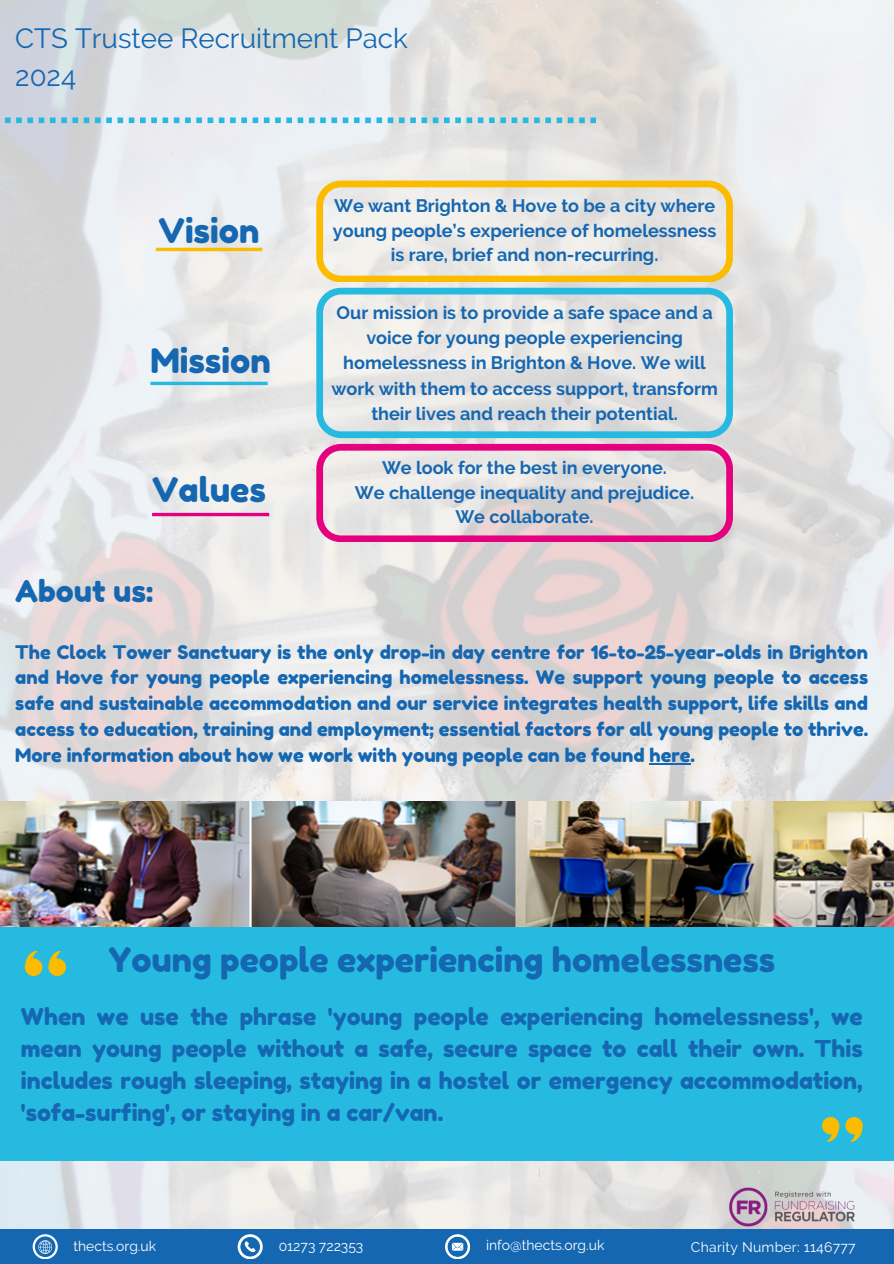
<style>
.page{position:relative;width:894px;height:1264px;background:#fff}
.page>*{position:absolute;margin:0;border:0;box-sizing:border-box;transform-origin:0 0}
.t1{font:33.75px "Fredoka One";color:#1567b1}
.t2{font:33.45px "Fredoka One";color:#1567b1}
.t3{font:30px "Fredoka One";color:#1567b1}
.t4{font:27.75px/38.2px "Raleway";color:#1567b1}
.t5{font:23.25px/32.2px "Fredoka One";color:#1567b1;text-align:justify}
.t6{font:18.75px/25.8px "Fredoka One";color:#1567b1;text-align:justify}
.t7{font:700 18px/25px "Raleway";color:#1567b1;text-align:center}
.t8{font:13.95px "Raleway";color:#fff}
.t9{font:13.95px "Raleway";letter-spacing:.02em;color:#fff}
</style>
<div class="page">
<img style="left:0;top:0;width:893px;height:1228px">
<svg style="left:5px;top:117px;width:591px;height:6px"></svg>
<img style="left:0;top:802px;width:893px;height:125px">
<div style="left:0;top:927px;width:893px;height:233px;background:#26bae0"></div>
<svg style="left:25px;top:950px;width:17px;height:26px"></svg>
<svg style="left:48px;top:950px;width:18px;height:26px"></svg>
<svg style="left:845px;top:1117px;width:17px;height:25px"></svg>
<svg style="left:822px;top:1117px;width:17px;height:25px"></svg>
<svg style="left:316px;top:288px;width:416px;height:150px"></svg>
<svg style="left:316px;top:444px;width:416px;height:98px"></svg>
<hr style="left:150px;top:382px;width:117px;height:3px;background:#26bae0">
<hr style="left:152px;top:513px;width:117px;height:3px;background:#e5007e">
<svg style="left:316px;top:181px;width:416px;height:101px"></svg>
<hr style="left:156px;top:248px;width:106px;height:3px;background:#fbbc00">
<hr style="left:649px;top:763px;width:41px;height:1px;background:#1567b1">
<div style="left:0;top:1228px;width:893px;height:35px;background:#1567b1"></div>
<svg style="left:237px;top:1234px;width:25px;height:24px"></svg>
<svg style="left:445px;top:1234px;width:24px;height:24px"></svg>
<svg style="left:33px;top:1234px;width:24px;height:24px"></svg>
<img style="left:726px;top:1176px;width:137px;height:53px">
<h1 class="t4" style="left:15px;top:19px;width:394px">CTS Trustee Recruitment Pack<br>2024</h1>
<h4 class="t1" style="left:158px;top:210px;width:102px">Vision</h4>
<h4 class="t1" style="left:150px;top:340px;width:122px">Mission</h4>
<h4 class="t1" style="left:152px;top:469px;width:115px">Values</h4>
<h1 class="t3" style="left:15px;top:573px;width:139px">About us:</h1>
<p class="t7" style="left:333px;top:193px;width:385px">We want Brighton &amp; Hove to be a city where young people’s experience of homelessness is rare, brief and non-recurring.</p>
<h2 class="t7" style="left:331px;top:300px;width:388px">Our mission is to provide a safe space and a voice for young people experiencing homelessness in Brighton &amp; Hove. We will work with them to access support, transform their lives and reach their potential.</h2>
<h5 class="t7" style="left:355px;top:455px;width:340px">We look for the best in everyone.<br>We challenge inequality and prejudice.<br>We collaborate.</h5>
<h3 class="t6" style="left:15px;top:638px;width:854px">The Clock Tower Sanctuary is the only drop-in day centre for 16-to-25-year-olds in Brighton and Hove for young people experiencing homelessness. We support young people to access safe and sustainable accommodation and our service integrates health support, life skills and access to education, training and employment; essential factors for all young people to thrive.<br>More information about how we work with young people can be found here.</h3>
<h1 class="t2" style="left:108px;top:939px;width:668px">Young people experiencing homelessness</h1>
<h1 class="t5" style="left:21px;top:999px;width:843px">When we use the phrase 'young people experiencing homelessness', we mean young people without a safe, secure space to call their own. This includes rough sleeping, staying in a hostel or emergency accommodation, 'sofa-surfing', or staying in a car/van.</h1>
<p class="t8" style="left:73px;top:1238px;width:84px">thects.org.uk</p>
<p class="t8" style="left:279px;top:1238px;width:86px">01273 722353</p>
<p class="t8" style="left:486px;top:1237px;width:120px">info@thects.org.uk</p>
<p class="t9" style="left:690px;top:1238px;width:166px">Charity Number: 1146777</p>
</div>
